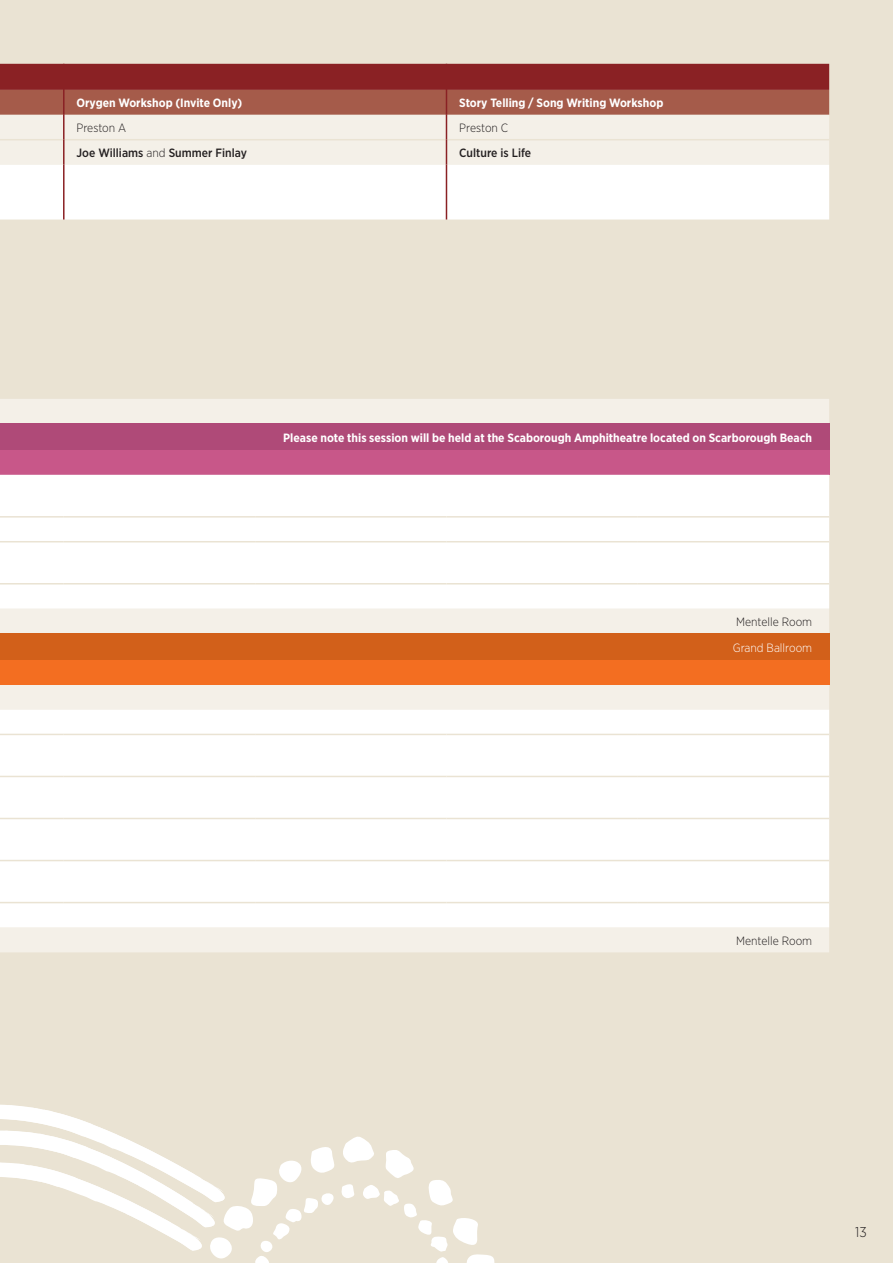
<style>
.page{position:relative;width:893px;height:1263px;background:#eae3d3}
.page>*{position:absolute;margin:0;border:0;box-sizing:border-box;transform-origin:0 0}
.Copy{font:300 14.25px "Gotham Narrow";color:#231f20}
.t1{font:700 12px "Gotham Narrow";color:#fff}
.t2{font:300 12px "Gotham Narrow";color:#231f20}
.t3{font:500 12px "Gotham Narrow";color:#231f20}
.t4{font:300 12px "Gotham Narrow";color:#fff}
.s1{font-weight:300}
</style>
<div class="page">
<svg style="left:0;top:1104px;width:495px;height:159px"></svg>
<div style="left:0;top:165px;width:829px;height:55px;background:#fff"></div>
<svg style="left:0;top:64px;width:829px;height:101px;background:#c5958e"></svg>
<hr style="left:63px;top:165px;width:2px;height:55px;background:#8a2124">
<hr style="left:446px;top:165px;width:1px;height:55px;background:#8a2124">
<div style="left:0;top:399px;width:829px;height:553px;background:#f4f0e8"></div>
<div style="left:0;top:424px;width:829px;height:26px;background:#af4a78"></div>
<div style="left:0;top:450px;width:829px;height:25px;background:#c85789"></div>
<svg style="left:0;top:475px;width:829px;height:452px;background:#fdfcfb"></svg>
<div style="left:0;top:634px;width:829px;height:26px;background:#d2601a"></div>
<div style="left:0;top:660px;width:829px;height:25px;background:#f36e21"></div>
<hr style="left:0;top:734px;width:64px;height:1px;background:#eae3d3">
<hr style="left:64px;top:734px;width:191px;height:1px;background:#eae3d3">
<hr style="left:255px;top:734px;width:191px;height:1px;background:#eae3d3">
<hr style="left:446px;top:734px;width:192px;height:1px;background:#eae3d3">
<hr style="left:638px;top:734px;width:191px;height:1px;background:#eae3d3">
<hr style="left:0;top:776px;width:64px;height:1px;background:#eae3d3">
<hr style="left:64px;top:776px;width:191px;height:1px;background:#eae3d3">
<hr style="left:255px;top:776px;width:191px;height:1px;background:#eae3d3">
<hr style="left:446px;top:776px;width:192px;height:1px;background:#eae3d3">
<hr style="left:638px;top:776px;width:191px;height:1px;background:#eae3d3">
<hr style="left:0;top:818px;width:64px;height:1px;background:#eae3d3">
<hr style="left:64px;top:818px;width:191px;height:1px;background:#eae3d3">
<hr style="left:255px;top:818px;width:191px;height:1px;background:#eae3d3">
<hr style="left:446px;top:818px;width:192px;height:1px;background:#eae3d3">
<hr style="left:638px;top:818px;width:191px;height:1px;background:#eae3d3">
<hr style="left:0;top:860px;width:64px;height:1px;background:#eae3d3">
<hr style="left:64px;top:860px;width:191px;height:1px;background:#eae3d3">
<hr style="left:255px;top:860px;width:191px;height:1px;background:#eae3d3">
<hr style="left:446px;top:860px;width:192px;height:1px;background:#eae3d3">
<hr style="left:638px;top:860px;width:191px;height:1px;background:#eae3d3">
<hr style="left:0;top:902px;width:64px;height:1px;background:#eae3d3">
<hr style="left:64px;top:902px;width:191px;height:1px;background:#eae3d3">
<hr style="left:255px;top:902px;width:191px;height:1px;background:#eae3d3">
<hr style="left:446px;top:902px;width:192px;height:1px;background:#eae3d3">
<hr style="left:638px;top:902px;width:191px;height:1px;background:#eae3d3">
<hr style="left:0;top:516px;width:64px;height:2px;background:#eae3d3">
<hr style="left:64px;top:516px;width:191px;height:2px;background:#eae3d3">
<hr style="left:255px;top:516px;width:191px;height:2px;background:#eae3d3">
<hr style="left:446px;top:516px;width:192px;height:2px;background:#eae3d3">
<hr style="left:638px;top:516px;width:191px;height:2px;background:#eae3d3">
<hr style="left:0;top:541px;width:64px;height:1px;background:#eae3d3">
<hr style="left:64px;top:541px;width:191px;height:1px;background:#eae3d3">
<hr style="left:255px;top:541px;width:191px;height:1px;background:#eae3d3">
<hr style="left:446px;top:541px;width:192px;height:1px;background:#eae3d3">
<hr style="left:638px;top:541px;width:191px;height:1px;background:#eae3d3">
<hr style="left:0;top:583px;width:64px;height:1px;background:#eae3d3">
<hr style="left:64px;top:583px;width:191px;height:1px;background:#eae3d3">
<hr style="left:255px;top:583px;width:191px;height:1px;background:#eae3d3">
<hr style="left:446px;top:583px;width:192px;height:1px;background:#eae3d3">
<hr style="left:638px;top:583px;width:191px;height:1px;background:#eae3d3">
<p class="t1" style="left:77px;top:95px;width:167px">Orygen Workshop (Invite Only)</p>
<p class="t1" style="left:459px;top:95px;width:206px">Story Telling / Song Writing Workshop</p>
<p class="t2" style="left:77px;top:120px;width:51px">Preston A</p>
<p class="t2" style="left:459px;top:120px;width:50px">Preston C</p>
<p class="t3" style="left:77px;top:145px;width:172px">Joe Williams <span class="s1">and</span> Summer Finlay</p>
<p class="t3" style="left:459px;top:145px;width:73px">Culture is Life</p>
<p class="t1" style="left:283px;top:430px;width:530px">Please note this session will be held at the Scaborough Amphitheatre located on Scarborough Beach</p>
<p class="t2" style="left:736px;top:614px;width:77px">Mentelle Room</p>
<p class="t4" style="left:733px;top:640px;width:81px">Grand Ballroom</p>
<p class="t2" style="left:736px;top:933px;width:77px">Mentelle Room</p>
<p class="Copy" style="left:855px;top:1223px;width:13px">13</p>
</div>
